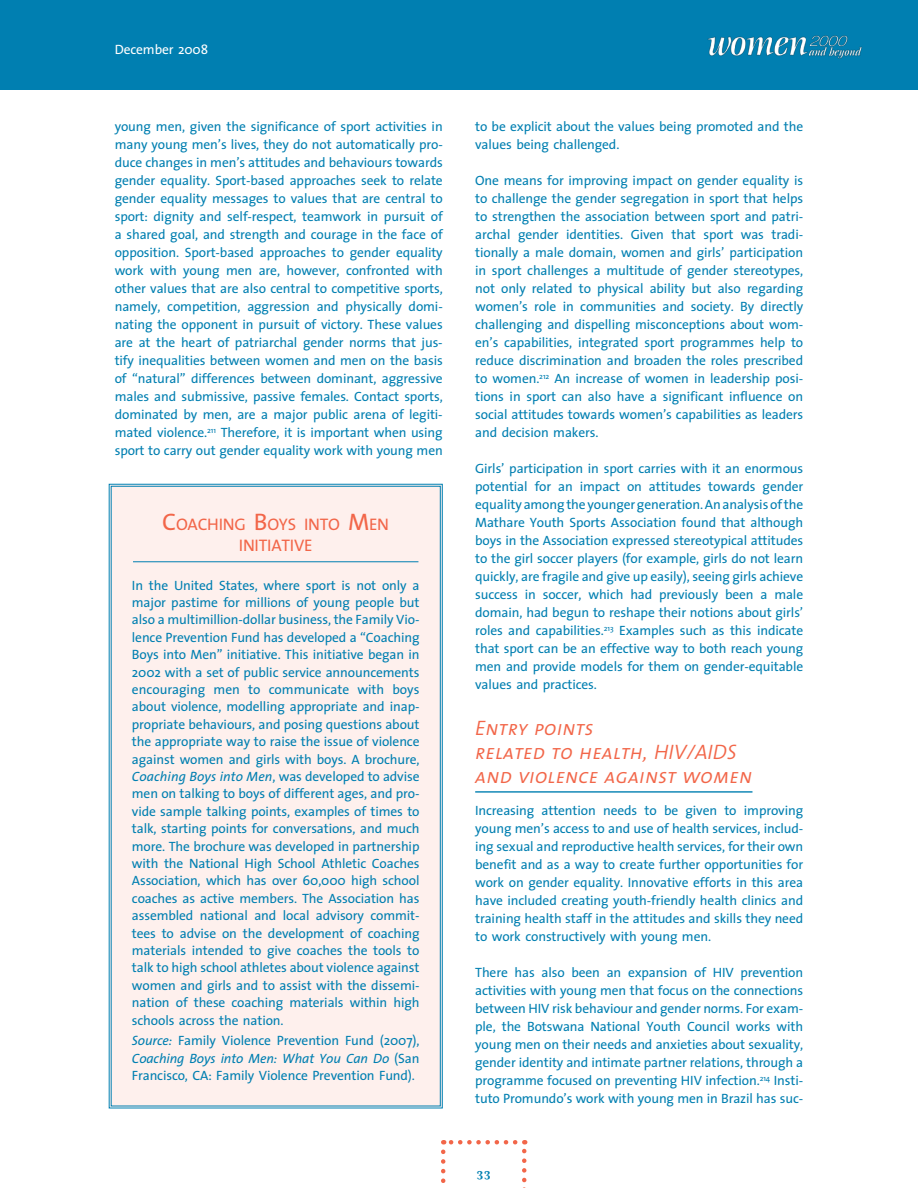
<style>
.page{position:relative;width:918px;height:1188px;background:#fff}
.page>*{position:absolute;margin:0;border:0;box-sizing:border-box;transform-origin:0 0}
.t1{font:italic 21px/24px "The Sans Semi Light Caps";color:#f26649}
.t2{font:16.8px/21px "The Sans Caps";letter-spacing:-.015em;color:#f26649;text-align:center}
.t3{font:13.5px/18px "The Sans";letter-spacing:-.01em;color:#007fb1;text-align:justify}
.t4{font:13.5px "The Sans";letter-spacing:-.01em;color:#fff}
.t5{font:700 13.5px "Mrs Eaves";color:#007fb1}
.s1{font-size:24px}
.s2{font-style:italic}
</style>
<div class="page">
<svg style="left:441px;top:1152px;width:4px;height:31px"></svg>
<svg style="left:522px;top:1140px;width:4px;height:48px"></svg>
<svg style="left:443px;top:1140px;width:72px;height:4px"></svg>
<div style="left:0;top:0;width:918px;height:90px;background:#007fb1"></div>
<img style="left:707px;top:35px;width:155px;height:24px">
<hr style="left:475px;top:791px;width:277px;height:2px;background:#007fb1">
<div style="left:108px;top:483px;width:335px;height:626px;background:#fef0ed"></div>
<p class="t4" style="left:115px;top:38px;width:95px">December 2008</p>
<p class="t3" style="left:115px;top:117px;width:330px">young men, given the significance of sport activities in many young men’s lives, they do not automatically pro&shy;duce changes in men’s attitudes and behaviours towards gender equality. Sport-based approaches seek to relate gender equality messages to values that are central to sport: dignity and self-respect, teamwork in pursuit of a shared goal, and strength and courage in the face of opposition. Sport-based approaches to gender equality work with young men are, however, confronted with other values that are also central to competitive sports, namely, competition, aggression and physically domi&shy;nating the opponent in pursuit of victory. These values are at the heart of patriarchal gender norms that jus&shy;tify inequalities between women and men on the basis of “natural” differences between dominant, aggressive males and submissive, passive females. Contact sports, dominated by men, are a major public arena of legiti&shy;mated violence.<sup>211</sup> Therefore, it is important when using sport to carry out gender equality work with young men</p>
<p class="t3" style="left:475px;top:117px;width:330px">to be explicit about the values being promoted and the values being challenged.</p>
<p class="t3" style="left:475px;top:171px;width:330px">One means for improving impact on gender equality is to challenge the gender segregation in sport that helps to strengthen the association between sport and patri&shy;archal gender identities. Given that sport was tradi&shy;tionally a male domain, women and girls’ participation in sport challenges a multitude of gender stereotypes, not only related to physical ability but also regarding women’s role in communities and society. By directly challenging and dispelling misconceptions about wom&shy;en’s capabilities, integrated sport programmes help to reduce discrimination and broaden the roles prescribed to women.<sup>212</sup> An increase of women in leadership posi&shy;tions in sport can also have a significant influence on social attitudes towards women’s capabilities as leaders and decision makers.</p>
<p class="t3" style="left:475px;top:459px;width:330px">Girls’ participation in sport carries with it an enormous potential for an impact on attitudes towards gender equality among the younger generation. An analysis of the Mathare Youth Sports Association found that although boys in the Association expressed stereotypical attitudes to the girl soccer players (for example, girls do not learn quickly, are fragile and give up easily), seeing girls achieve success in soccer, which had previously been a male domain, had begun to reshape their notions about girls’ roles and capabilities.<sup>213</sup> Examples such as this indicate that sport can be an effective way to both reach young men and provide models for them on gender-equitable values and practices.</p>
<h1 class="t1" style="left:475px;top:715px;width:279px">Entry points<br>related to health, HIV/AIDS and violence against women</h1>
<p class="t3" style="left:475px;top:801px;width:330px">Increasing attention needs to be given to improving young men’s access to and use of health services, includ&shy;ing sexual and reproductive health services, for their own benefit and as a way to create further opportunities for work on gender equality. Innovative efforts in this area have included creating youth-friendly health clinics and training health staff in the attitudes and skills they need to work constructively with young men.</p>
<p class="t3" style="left:475px;top:963px;width:330px">There has also been an expansion of HIV prevention activities with young men that focus on the connections between HIV risk behaviour and gender norms. For exam&shy;ple, the Botswana National Youth Council works with young men on their needs and anxieties about sexuality, gender identity and intimate partner relations, through a programme focused on preventing HIV infection.<sup>214</sup> Insti&shy;tuto Promundo’s work with young men in Brazil has suc-</p>
<p class="t2" style="left:162px;top:513px;width:228px"><span class="s1">C</span>OACHING <span class="s1">B</span>OYS INTO <span class="s1">M</span>EN<br>INITIATIVE</p>
<p class="t3" style="left:132px;top:576px;width:289px;line-height:17.4px">In the United States, where sport is not only a major pastime for millions of young people but also a multimillion-dollar business, the Family Vio&shy;lence Prevention Fund has developed a “Coaching Boys into Men” initiative. This initiative began in 2002 with a set of public service announcements encouraging men to communicate with boys about violence, modelling appropriate and inap&shy;propriate behaviours, and posing questions about the appropriate way to raise the issue of violence against women and girls with boys. A brochure, <span class="s2">Coaching Boys into Men</span>, was developed to advise men on talking to boys of different ages, and pro&shy;vide sample talking points, examples of times to talk, starting points for conversations, and much more. The brochure was developed in partnership with the National High School Athletic Coaches Association, which has over 60,000 high school coaches as active members. The Association has assembled national and local advisory commit&shy;tees to advise on the development of coaching materials intended to give coaches the tools to talk to high school athletes about violence against women and girls and to assist with the dissemi&shy;nation of these coaching materials within high schools across the nation.</p>
<p class="t3" style="left:132px;top:1032px;width:289px;line-height:17.4px"><span class="s2">Source:</span> Family Violence Prevention Fund (2007), <span class="s2">Coaching Boys into Men: What You Can Do</span> (San Francisco, CA: Family Violence Prevention Fund).</p>
<p class="t5" style="left:477px;top:1165px;width:16px">33</p>
</div>
